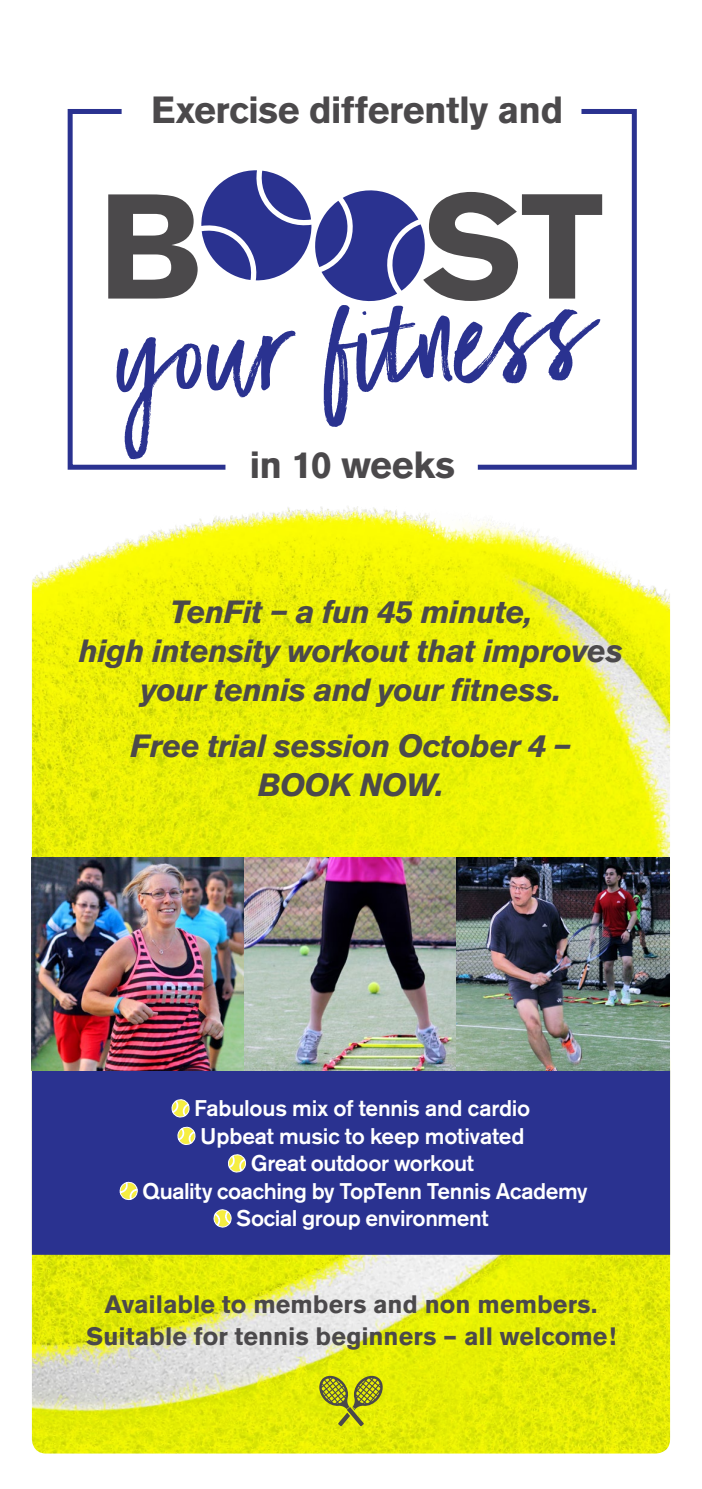
<style>
.page{position:relative;width:702px;height:1489px;background:#fff}
.page>*{position:absolute;margin:0;border:0;box-sizing:border-box;transform-origin:0 0}
.body_txt{font:700 147.5px "Akzidenz Grotesk BE";color:#4b494b}
.t1{font:122.75px "Black Diamond";color:#2a3290}
.body_txt-2{font:700 37.5px "Akzidenz Grotesk BE";letter-spacing:-.01em;color:#4b494b}
.body_txt-3{font:italic 700 32px/38.8px "Akzidenz Grotesk BE";letter-spacing:-.02em;color:#4b494b;text-align:center}
.body_txt-4{font:700 25px "Akzidenz Grotesk BE";letter-spacing:.005em;color:#4b494b}
.body_txt-5{font:500 22.5px/27.5px "Akzidenz Grotesk BE";letter-spacing:-.015em;color:#fff;text-align:center}
</style>
<div class="page">
<img style="left:32px;top:506px;width:638px;height:947px">
<div style="left:32px;top:1070px;width:638px;height:184px;background:#2a3290"></div>
<svg style="left:171px;top:1099px;width:19px;height:19px"></svg>
<svg style="left:177px;top:1126px;width:19px;height:19px"></svg>
<svg style="left:228px;top:1154px;width:18px;height:19px"></svg>
<svg style="left:119px;top:1181px;width:19px;height:19px"></svg>
<svg style="left:214px;top:1209px;width:18px;height:18px"></svg>
<img style="left:32px;top:857px;width:637px;height:213px">
<svg style="left:67px;top:109px;width:159px;height:361px"></svg>
<svg style="left:477px;top:109px;width:160px;height:361px"></svg>
<svg style="left:201px;top:170px;width:224px;height:212px"></svg>
<svg style="left:318px;top:1373px;width:66px;height:53px"></svg>
<p class="body_txt-2" style="left:151px;top:89px;width:414px">Exercise differently and</p>
<p class="body_txt" style="left:98px;top:162px;width:106px">B</p>
<p class="body_txt" style="left:422px;top:162px;width:183px">ST</p>
<p class="t1" style="left:115px;top:283px;width:477px;rotate:-4deg">your fi ness</p>
<p class="body_txt-2" style="left:249px;top:443px;width:207px">in 10 weeks</p>
<p class="body_txt-3" style="left:79px;top:592px;width:545px">TenFit – a fun 45 minute,<br>high intensity workout that improves your tennis and your fitness.</p>
<p class="body_txt-3" style="left:131px;top:726px;width:442px">Free trial session October 4 –<br>BOOK NOW.</p>
<p class="body_txt-5" style="left:194px;top:1094px;width:337px">Fabulous mix of tennis and cardio<br>Upbeat music to keep motivated<br>Great outdoor workout</p>
<p class="body_txt-5" style="left:142px;top:1176px;width:446px">Quality coaching by TopTenn Tennis Academy</p>
<p class="body_txt-5" style="left:236px;top:1204px;width:253px">Social group environment</p>
<p class="body_txt-4" style="left:104px;top:1289px;width:494px">Available to members and non members.</p>
<p class="body_txt-4" style="left:86px;top:1321px;width:531px">Suitable for tennis beginners – all welcome!</p>
</div>
